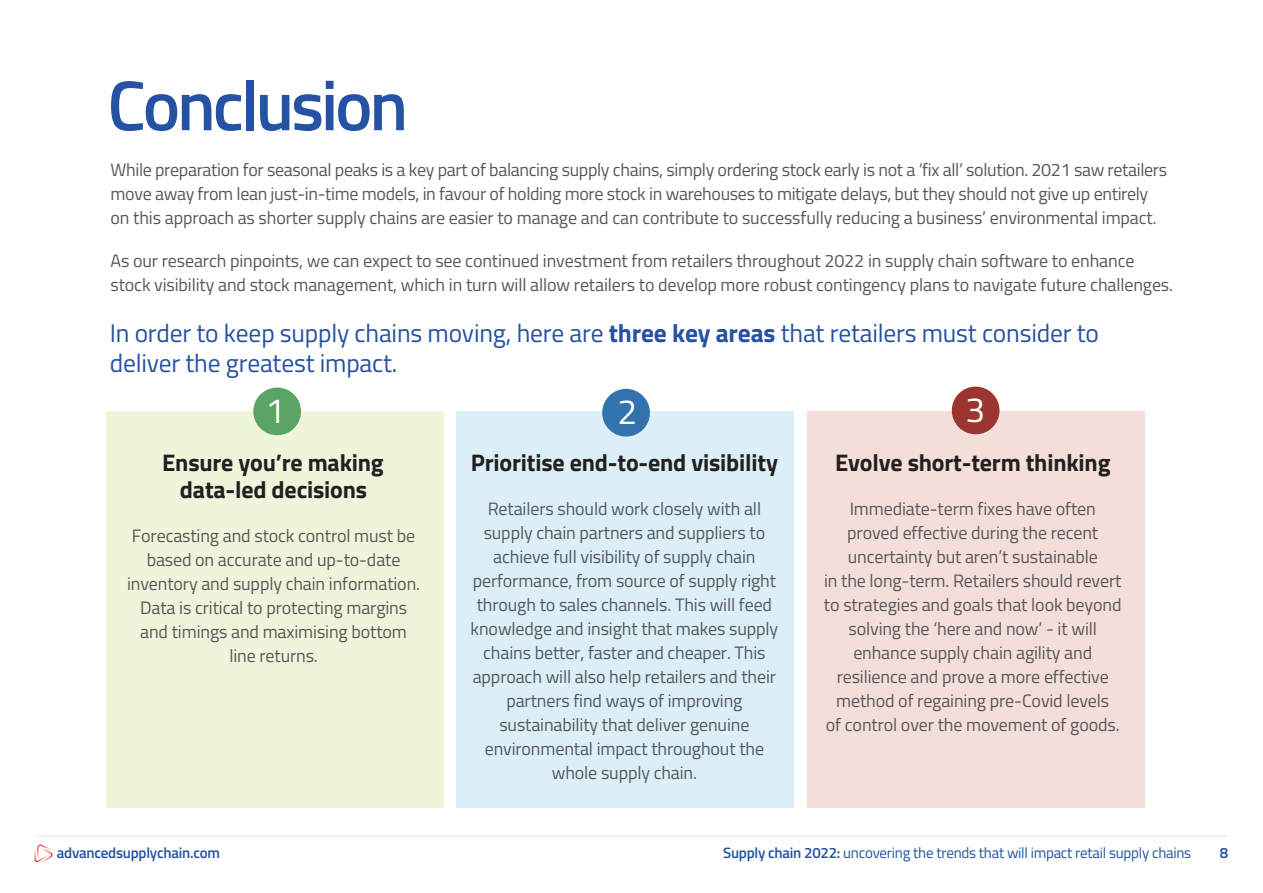
<style>
.page{position:relative;width:1263px;height:893px;background:#fff}
.page>*{position:absolute;margin:0;border:0;box-sizing:border-box;transform-origin:0 0}
.t1{font:600 70.65px "Titillium Web";letter-spacing:-.045em;color:#2552a2}
.t2{font:35.1px "Titillium Web";color:#fff}
.t3{font:25.5px/30px "Titillium Web";letter-spacing:-.01em;color:#2552a2}
.t4{font:700 24px/27px "Titillium Web";letter-spacing:-.01em;color:#231f20;text-align:center}
.t5{font:18px/24px "Titillium Web";letter-spacing:-.01em;color:#57585a;text-align:center}
.t6{font:15px "Titillium Web";letter-spacing:-.015em;color:#2552a2}
.t7{font:600 15px "Titillium Web";letter-spacing:-.015em;color:#2552a2}
.s1{font-weight:700}
.s2{font-weight:600}
</style>
<div class="page">
<svg style="left:34px;top:844px;width:19px;height:19px"></svg>
<hr style="left:34px;top:836px;width:1193px;height:1px;background:#e6e7e9">
<div style="left:106px;top:411px;width:337px;height:396px;background:#eef5da"></div>
<div style="left:456px;top:411px;width:338px;height:396px;background:#daeff7"></div>
<div style="left:807px;top:411px;width:337px;height:396px;background:#f4deda"></div>
<div style="left:253px;top:387px;width:48px;height:48px;background:#5aa563;border-radius:50%"></div>
<div style="left:602px;top:389px;width:48px;height:48px;background:#3273ad;border-radius:50%"></div>
<div style="left:952px;top:387px;width:47px;height:47px;background:#9c3430;border-radius:50%"></div>
<h1 class="t1" style="left:107px;top:52px;width:302px">Conclusion</h1>
<p class="t5" style="left:111px;top:156px;width:1058px;text-align:left">While preparation for seasonal peaks is a key part of balancing supply chains, simply ordering stock early is not a ‘fix all’ solution. 2021 saw retailers move away from lean just-in-time models, in favour of holding more stock in warehouses to mitigate delays, but they should not give up entirely on this approach as shorter supply chains are easier to manage and can contribute to successfully reducing a business’ environmental impact.</p>
<p class="t5" style="left:111px;top:248px;width:1064px;text-align:left">As our research pinpoints, we can expect to see continued investment from retailers throughout 2022 in supply chain software to enhance stock visibility and stock management, which in turn will allow retailers to develop more robust contingency plans to navigate future challenges.</p>
<h3 class="t3" style="left:110px;top:317px;width:991px">In order to keep supply chains moving, here are <span class="s1">three key areas</span> that retailers must consider to deliver the greatest impact.</h3>
<h2 class="t2" style="left:265px;top:385px;width:21px">1</h2>
<h2 class="t2" style="left:617px;top:386px;width:21px">2</h2>
<h2 class="t2" style="left:965px;top:384px;width:21px">3</h2>
<h3 class="t4" style="left:162px;top:448px;width:223px">Ensure you’re making data-led decisions</h3>
<p class="t5" style="left:127px;top:522px;width:294px">Forecasting and stock control must be based on accurate and up-to-date inventory and supply chain information.<br>Data is critical to protecting margins and timings and maximising bottom line returns.</p>
<h3 class="t4" style="left:471px;top:448px;width:309px">Prioritise end-to-end visibility</h3>
<p class="t5" style="left:471px;top:495px;width:309px">Retailers should work closely with all supply chain partners and suppliers to achieve full visibility of supply chain performance, from source of supply right through to sales channels. This will feed knowledge and insight that makes supply chains better, faster and cheaper. This approach will also help retailers and their partners find ways of improving sustainability that deliver genuine environmental impact throughout the whole supply chain.</p>
<h3 class="t4" style="left:835px;top:448px;width:277px">Evolve short-term thinking</h3>
<p class="t5" style="left:824px;top:495px;width:299px">Immediate-term fixes have often proved effective during the recent uncertainty but aren’t sustainable<br>in the long-term. Retailers should revert to strategies and goals that look beyond solving the ‘here and now’ - it will enhance supply chain agility and resilience and prove a more effective method of regaining pre-Covid levels<br>of control over the movement of goods.</p>
<p class="t7" style="left:57px;top:842px;width:165px">advancedsupplychain.com</p>
<p class="t6" style="left:723px;top:842px;width:470px"><span class="s2">Supply chain 2022:</span> uncovering the trends that will impact retail supply chains</p>
<p class="t7" style="left:1220px;top:842px;width:10px">8</p>
</div>
